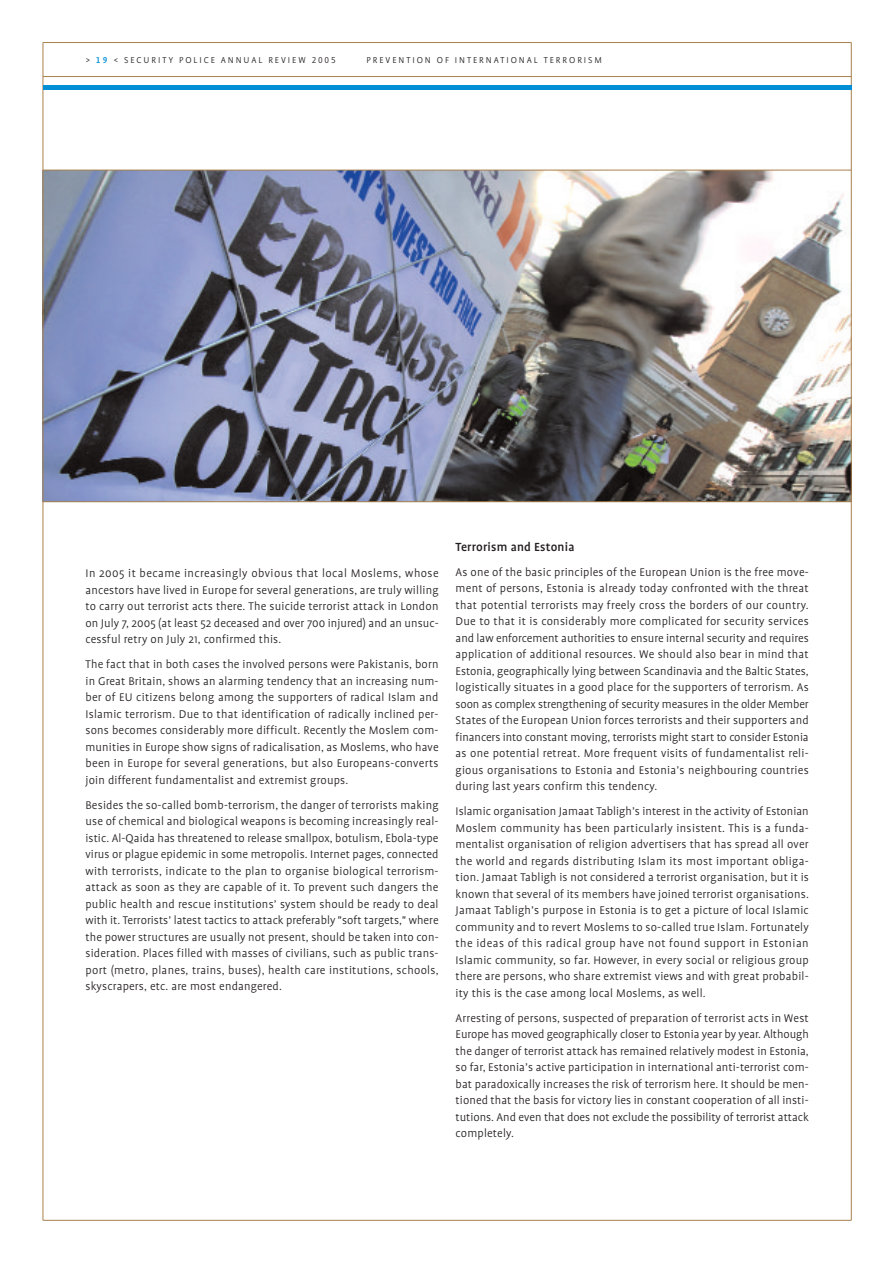
<style>
.page{position:relative;width:893px;height:1263px;background:#fff}
.page>*{position:absolute;margin:0;border:0;box-sizing:border-box;transform-origin:0 0}
.t1{font:500 13.5px "Profile";letter-spacing:.015em;color:#231f20}
.t2{font:300 12.75px/16.5px "Profile";letter-spacing:.015em;color:#231f20;text-align:justify}
.t3{font:300 9.75px "Profile";letter-spacing:.2em;color:#231f20}
.s1{font-family:"Profile NO";font-weight:500;color:#008fd5}
.s2{font-family:"Profile NO"}
</style>
<div class="page">
<img style="left:44px;top:171px;width:807px;height:330px">
<hr style="left:43px;top:42px;width:808px;height:1px;background:#a7814d">
<hr style="left:43px;top:76px;width:808px;height:1px;background:#a7814d">
<hr style="left:43px;top:170px;width:808px;height:1px;background:#a7814d">
<hr style="left:43px;top:501px;width:808px;height:1px;background:#a7814d">
<hr style="left:43px;top:1220px;width:808px;height:1px;background:#a7814d">
<hr style="left:43px;top:43px;width:1px;height:1177px;background:#a7814d">
<hr style="left:851px;top:43px;width:1px;height:1177px;background:#a7814d">
<hr style="left:43px;top:85px;width:808px;height:4px;background:#008fd5">
<p class="t3" style="left:86px;top:56px;width:251px">&gt; <span class="s1">19</span> &lt; SECURITY POLICE ANNUAL REVIEW <span class="s2">2005</span></p>
<p class="t3" style="left:366px;top:56px;width:237px">PREVENTION OF INTERNATIONAL TERRORISM</p>
<p class="t2" style="left:85px;top:566px;width:355px">In 2005 it became increasingly obvious that local Moslems, whose ancestors have lived in Europe for several generations, are truly willing to carry out terrorist acts there. The suicide terrorist attack in London on July 7, 2005 (at least 52 deceased and over 700 injured) and an unsuc&shy;cessful retry on July 21, confirmed this.</p>
<p class="t2" style="left:85px;top:657px;width:354px">The fact that in both cases the involved persons were Pakistanis, born in Great Britain, shows an alarming tendency that an increasing num&shy;ber of EU citizens belong among the supporters of radical Islam and Islamic terrorism. Due to that identification of radically inclined per&shy;sons becomes considerably more difficult. Recently the Moslem com&shy;munities in Europe show signs of radicalisation, as Moslems, who have been in Europe for several generations, but also Europeans-converts join different fundamentalist and extremist groups.</p>
<p class="t2" style="left:85px;top:797px;width:355px">Besides the so-called bomb-terrorism, the danger of terrorists making use of chemical and biological weapons is becoming increasingly real&shy;istic. Al-Qaida has threatened to release smallpox, botulism, Ebola-type virus or plague epidemic in some metropolis. Internet pages, connected with terrorists, indicate to the plan to organise biological terrorism&shy;attack as soon as they are capable of it. To prevent such dangers the public health and rescue institutions’ system should be ready to deal with it. Terrorists’ latest tactics to attack preferably "soft targets," where the power structures are usually not present, should be taken into con&shy;sideration. Places filled with masses of civilians, such as public trans&shy;port (metro, planes, trains, buses), health care institutions, schools, skyscrapers, etc. are most endangered.</p>
<p class="t1" style="left:455px;top:541px;width:120px">Terrorism and Estonia</p>
<p class="t2" style="left:455px;top:564px;width:354px">As one of the basic principles of the European Union is the free move&shy;ment of persons, Estonia is already today confronted with the threat that potential terrorists may freely cross the borders of our country.<br>Due to that it is considerably more complicated for security services and law enforcement authorities to ensure internal security and requires application of additional resources. We should also bear in mind that Estonia, geographically lying between Scandinavia and the Baltic States, logistically situates in a good place for the supporters of terrorism. As soon as complex strengthening of security measures in the older Member States of the European Union forces terrorists and their supporters and financers into constant moving, terrorists might start to consider Estonia as one potential retreat. More frequent visits of fundamentalist reli&shy;gious organisations to Estonia and Estonia’s neighbouring countries during last years confirm this tendency.</p>
<p class="t2" style="left:455px;top:804px;width:355px">Islamic organisation Jamaat Tabligh’s interest in the activity of Estonian Moslem community has been particularly insistent. This is a funda&shy;mentalist organisation of religion advertisers that has spread all over the world and regards distributing Islam its most important obliga&shy;tion. Jamaat Tabligh is not considered a terrorist organisation, but it is known that several of its members have joined terrorist organisations.<br>Jamaat Tabligh’s purpose in Estonia is to get a picture of local Islamic community and to revert Moslems to so-called true Islam. Fortunately the ideas of this radical group have not found support in Estonian Islamic community, so far. However, in every social or religious group there are persons, who share extremist views and with great probabil&shy;ity this is the case among local Moslems, as well.</p>
<p class="t2" style="left:455px;top:1010px;width:354px">Arresting of persons, suspected of preparation of terrorist acts in West Europe has moved geographically closer to Estonia year by year. Although the danger of terrorist attack has remained relatively modest in Estonia, so far, Estonia’s active participation in international anti-terrorist com&shy;bat paradoxically increases the risk of terrorism here. It should be men&shy;tioned that the basis for victory lies in constant cooperation of all insti&shy;tutions. And even that does not exclude the possibility of terrorist attack completely.</p>
</div>
